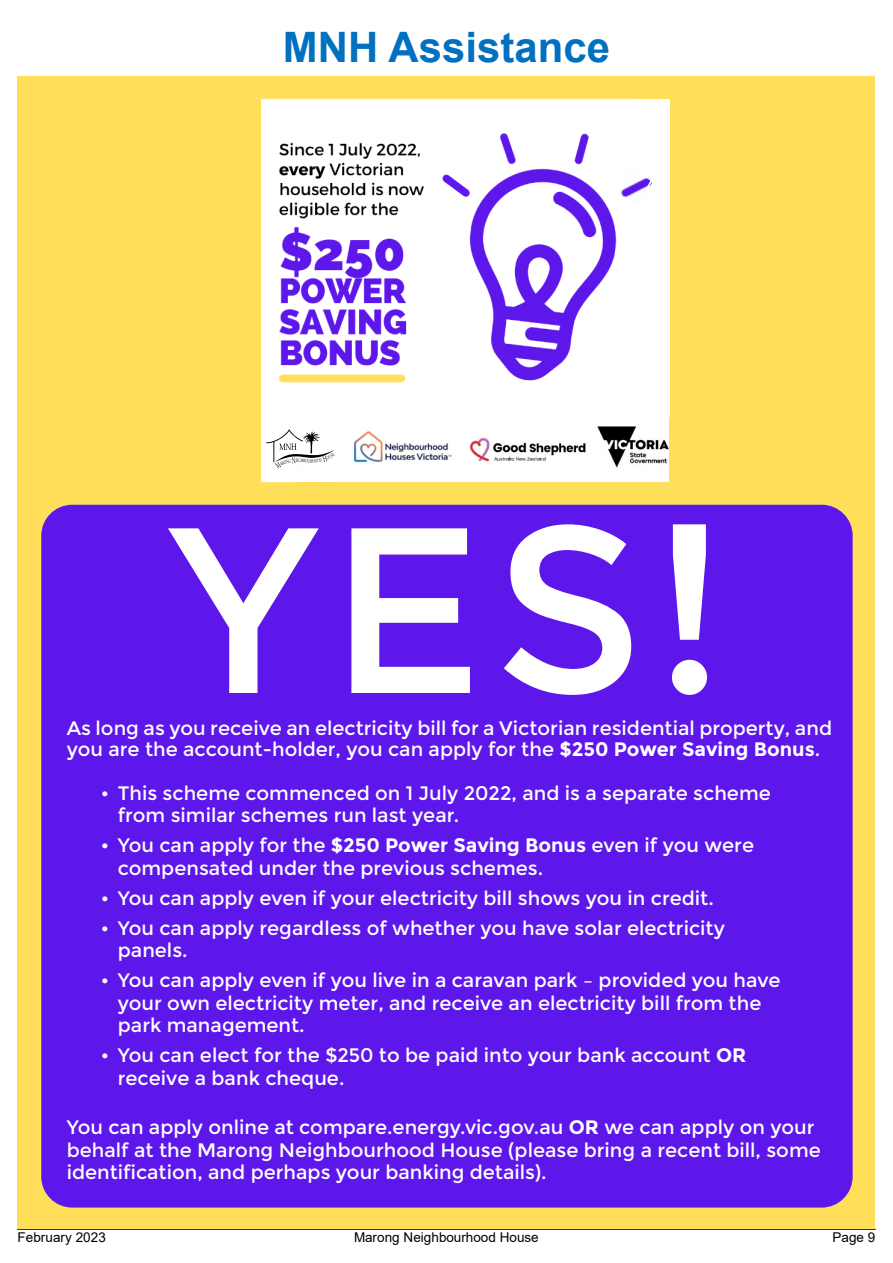
<style>
.page{position:relative;width:893px;height:1263px;background:#fff}
.page>*{position:absolute;margin:0;border:0;box-sizing:border-box;transform-origin:0 0}
.t1{font:235.5px "Montserrat";color:#fff}
.t2{font:700 42px "Arial";color:#0070c0}
.t3{font:19.5px/22.5px "Montserrat";color:#fff}
.t4{font:13.5px "Arial";letter-spacing:.005em;color:#000}
.s1{font-weight:700}
</style>
<div class="page">
<hr style="left:17px;top:1229px;width:859px;height:1px;background:#000">
<div style="left:17px;top:76px;width:858px;height:1153px;background:#ffde59"></div>
<img style="left:233px;top:98px;width:406px;height:407px">
<img style="left:297px;top:408px;width:429px;height:97px">
<div style="left:670px;top:400px;width:138px;height:86px;background:#ffde59"></div>
<div style="left:41px;top:400px;width:297px;height:82px;background:#fff"></div>
<div style="left:636px;top:99px;width:34px;height:318px;background:#fff"></div>
<div style="left:41px;top:99px;width:220px;height:383px;background:#ffde59"></div>
<svg style="left:266px;top:429px;width:69px;height:40px"></svg>
<div style="left:41px;top:505px;width:812px;height:702px;background:#5e17eb;border-radius:31px"></div>
<svg style="left:615px;top:167px;width:37px;height:41px"></svg>
<h2 class="t2" style="left:348px;top:31px;width:199px">Page Ti le</h2>
<h2 class="t2" style="left:283px;top:31px;width:329px">MNH Assistance</h2>
<h1 class="t1" style="left:170px;top:465px;width:556px">YES!</h1>
<p class="t3" style="left:67px;top:717px;width:767px;line-height:21px">As long as you receive an electricity bill for a Victorian residential property, and you are the account-holder, you can apply for the <span class="s1">$250 Power Saving Bonus</span>.</p>
<p class="t3" style="left:118px;top:781px;width:655px;text-indent:-17px">• This scheme commenced on 1 July 2022, and is a separate scheme from similar schemes run last year.</p>
<p class="t3" style="left:118px;top:834px;width:638px;text-indent:-17px">• You can apply for the <span class="s1">$250 Power Saving Bonus</span> even if you were compensated under the previous schemes.</p>
<p class="t3" style="left:101px;top:886px;width:615px">• You can apply even if your electricity bill shows you in credit.</p>
<p class="t3" style="left:118px;top:916px;width:609px;text-indent:-17px">• You can apply regardless of whether you have solar electricity panels.</p>
<p class="t3" style="left:118px;top:969px;width:664px;text-indent:-17px">• You can apply even if you live in a caravan park – provided you have your own electricity meter, and receive an electricity bill from the park management.</p>
<p class="t3" style="left:118px;top:1044px;width:630px;text-indent:-17px">• You can elect for the $250 to be paid into your bank account <span class="s1">OR </span>receive a bank cheque.</p>
<p class="t3" style="left:67px;top:1116px;width:756px">You can apply online at compare.energy.vic.gov.au <span class="s1">OR</span> we can apply on your behalf at the Marong Neighbourhood House (please bring a recent bill, some identification, and perhaps your banking details).</p>
<p class="t4" style="left:18px;top:1232px;width:90px">February 2023</p>
<p class="t4" style="left:354px;top:1232px;width:186px">Marong Neighbourhood House</p>
<p class="t4" style="left:832px;top:1232px;width:44px">Page 9</p>
</div>
